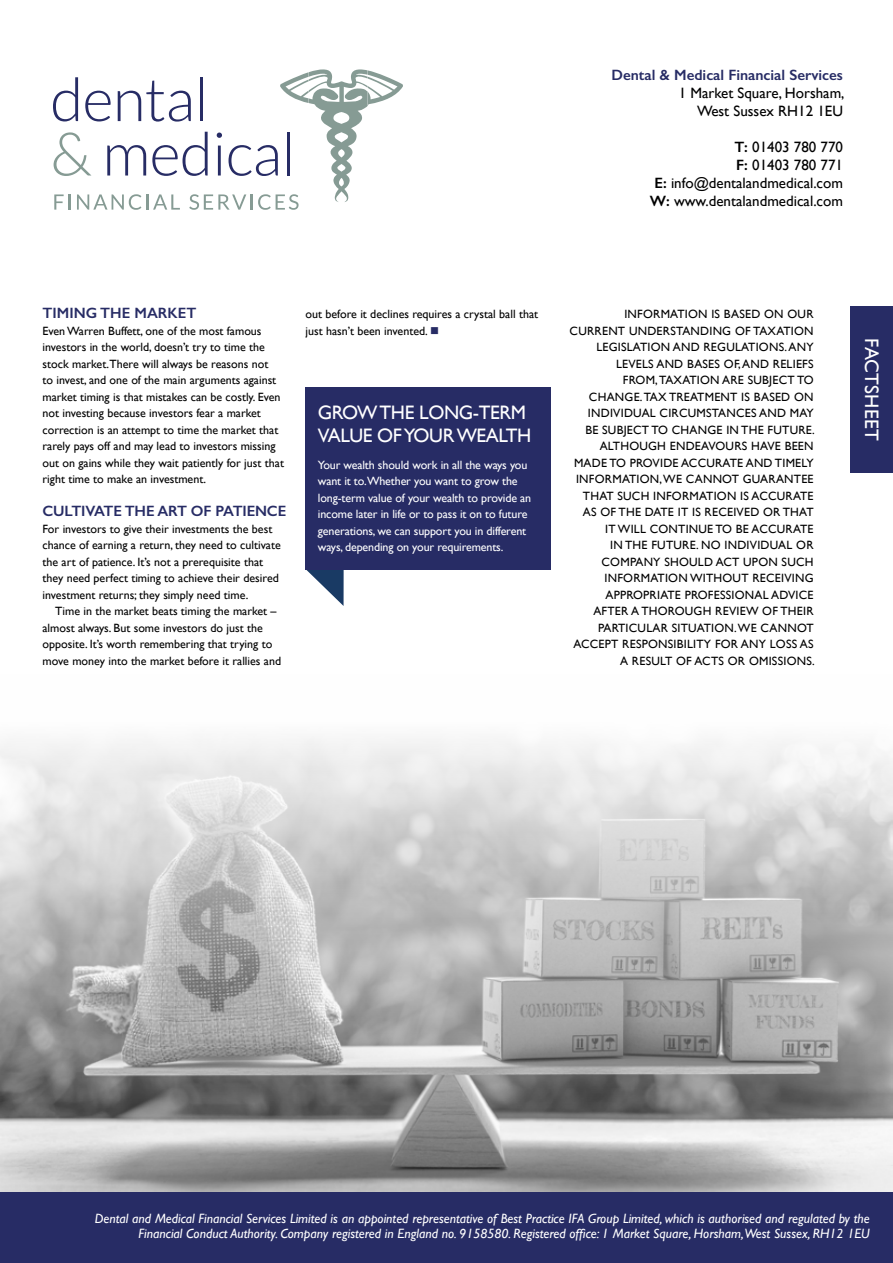
<style>
.page{position:relative;width:893px;height:1263px;background:#fff}
.page>*{position:absolute;margin:0;border:0;box-sizing:border-box;transform-origin:0 0}
.t1{font:19.5px/22.5px "Gill Sans";letter-spacing:-.02em;color:#fff}
.t2{font:19.5px "Gill Sans";letter-spacing:.01em;color:#fff}
.t3{font:15px/18px "Gill Sans";color:#000;text-align:right}
.t4{font:600 15px "Gill Sans";color:#272c65}
.t5{font:italic 13.5px/15px "Gill Sans";color:#fff;text-align:right}
.t6{font:12px/16.5px "Gill Sans";color:#000}
.t7{font:12px/16.5px "Gill Sans";letter-spacing:.02em;color:#000;text-align:right}
.t8{font:12px/16.5px "Gill Sans";letter-spacing:-.01em;color:#fff}
.s1{font-weight:600}
.s2{color:#272c65}
</style>
<div class="page">
<svg style="left:306px;top:570px;width:38px;height:36px"></svg>
<div style="left:306px;top:387px;width:245px;height:183px;background:#272c65"></div>
<img style="left:0;top:738px;width:893px;height:454px">
<div style="left:0;top:1193px;width:893px;height:70px;background:#272c65"></div>
<div style="left:850px;top:306px;width:43px;height:166px;background:#272c65"></div>
<svg style="left:53px;top:69px;width:350px;height:141px"></svg>
<p class="t4" style="left:611px;top:66px;width:233px">Dental &amp; Medical Financial Services</p>
<p class="t3" style="left:679px;top:84px;width:167px">1 Market Square, Horsham,<br>West Sussex RH12 1EU</p>
<p class="t3" style="left:650px;top:138px;width:195px"><span class="s1">T:</span> 01403 780 770<br><span class="s1">F:</span> 01403 780 771<br><span class="s1">E:</span> info@dentalandmedical.com<br><span class="s1">W:</span> www.dentalandmedical.com</p>
<p class="t4" style="left:43px;top:304px;width:155px">TIMING THE MARKET</p>
<p class="t6" style="left:43px;top:322px;width:243px">Even Warren Buffett, one of the most famous investors in the world, doesn’t try to time the stock market.There will always be reasons not<br>to invest, and one of the main arguments against market timing is that mistakes can be costly. Even not investing because investors fear a market correction is an attempt to time the market that rarely pays off and may lead to investors missing out on gains while they wait patiently for just that right time to make an investment.</p>
<p class="t4" style="left:43px;top:502px;width:245px">CULTIVATE THE ART OF PATIENCE</p>
<p class="t6" style="left:43px;top:520px;width:240px">For investors to give their investments the best chance of earning a return, they need to cultivate the art of patience. It’s not a prerequisite that they need perfect timing to achieve their desired investment returns; they simply need time.</p>
<p class="t6" style="left:43px;top:603px;width:240px;text-indent:13px">Time in the market beats timing the market – almost always. But some investors do just the opposite. It’s worth remembering that trying to move money into the market before it rallies and</p>
<p class="t6" style="left:306px;top:306px;width:234px">out before it declines requires a crystal ball that just hasn’t been invented. <span class="s2">■</span></p>
<p class="t7" style="left:570px;top:306px;width:247px">INFORMATION IS BASED ON OUR<br>CURRENT UNDERSTANDING OF TAXATION<br>LEGISLATION AND REGULATIONS. ANY<br>LEVELS AND BASES OF, AND RELIEFS<br>FROM, TAXATION ARE SUBJECT TO<br>CHANGE. TAX TREATMENT IS BASED ON<br>INDIVIDUAL CIRCUMSTANCES AND MAY<br>BE SUBJECT TO CHANGE IN THE FUTURE.<br>ALTHOUGH ENDEAVOURS HAVE BEEN<br>MADE TO PROVIDE ACCURATE AND TIMELY<br>INFORMATION, WE CANNOT GUARANTEE<br>THAT SUCH INFORMATION IS ACCURATE<br>AS OF THE DATE IT IS RECEIVED OR THAT<br>IT WILL CONTINUE TO BE ACCURATE<br>IN THE FUTURE. NO INDIVIDUAL OR<br>COMPANY SHOULD ACT UPON SUCH<br>INFORMATION WITHOUT RECEIVING<br>APPROPRIATE PROFESSIONAL ADVICE<br>AFTER A THOROUGH REVIEW OF THEIR<br>PARTICULAR SITUATION. WE CANNOT<br>ACCEPT RESPONSIBILITY FOR ANY LOSS AS<br>A RESULT OF ACTS OR OMISSIONS.</p>
<h1 class="t1" style="left:318px;top:401px;width:215px">GROW THE LONG-TERM<br>VALUE OF YOUR WEALTH</h1>
<p class="t8" style="left:318px;top:456px;width:215px">Your wealth should work in all the ways you want it to.Whether you want to grow the long-term value of your wealth to provide an income later in life or to pass it on to future generations, we can support you in different ways, depending on your requirements.</p>
<h1 class="t2" style="left:883px;top:338px;width:104px;rotate:90deg">FACTSHEET</h1>
<p class="t5" style="left:95px;top:1210px;width:777px">Dental and Medical Financial Services Limited is an appointed representative of Best Practice IFA Group Limited, which is authorised and regulated by the<br>Financial Conduct Authority. Company registered in England no. 9158580. Registered office: 1 Market Square, Horsham,West Sussex, RH12 1EU</p>
</div>
